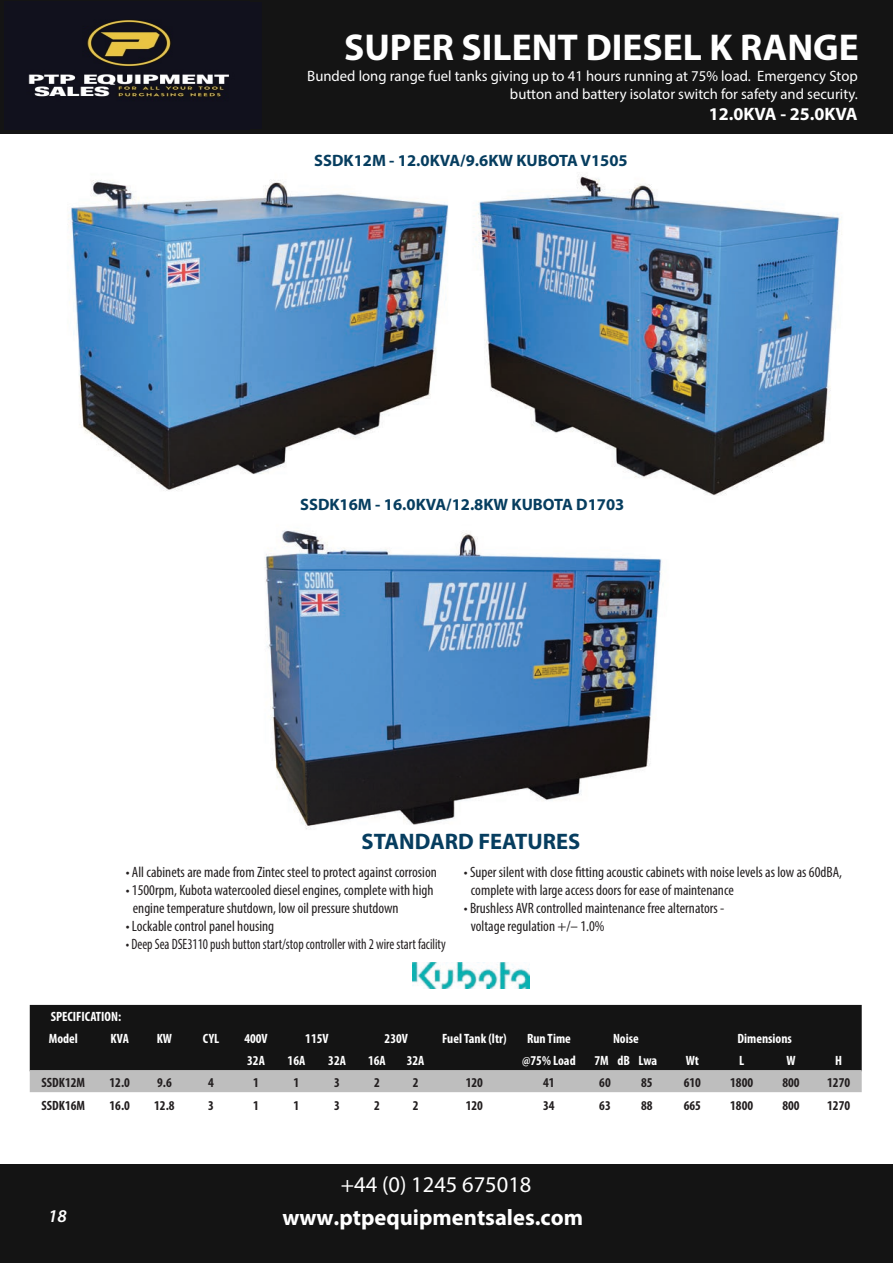
<style>
.page{position:relative;width:893px;height:1263px;background:#fff}
.page>*{position:absolute;margin:0;border:0;box-sizing:border-box;transform-origin:0 0}
.t1{font:700 37.5px "Myriad Pro";color:#fff}
.t2{font:700 22.5px "Myriad Pro";color:#fff}
.t3{font:700 22.5px "Myriad Pro";color:#063d5f}
.t4{font:22.5px "Myriad Pro";color:#fff}
.t5{font:700 18px "Myriad Pro";color:#fff}
.t6{font:italic 600 18px "Myriad Pro";color:#fff}
.t7{font:700 16.5px "Myriad Pro";color:#063d5f}
.t8{font:condensed 15px/18px "Myriad Pro";color:#231f20}
.t9{font:15px/18px "Myriad Pro";color:#fff;text-align:right}
.t10{font:condensed 15px "Myriad Pro";color:#231f20;scale:.9 1}
.t11{font:700 condensed 13.5px/22.2px "Myriad Pro";color:#fff}
.t12{font:700 condensed 13.5px "Myriad Pro";color:#231f20}
</style>
<div class="page">
<img style="left:265px;top:530px;width:397px;height:299px">
<img style="left:68px;top:180px;width:381px;height:311px">
<img style="left:473px;top:176px;width:369px;height:319px">
<div style="left:0;top:0;width:893px;height:133px;background:#141414"></div>
<div style="left:0;top:1164px;width:893px;height:99px;background:#141414"></div>
<div style="left:30px;top:1005px;width:832px;height:65px;background:#141414"></div>
<div style="left:30px;top:1070px;width:832px;height:22px;background:#bebebe"></div>
<img style="left:412px;top:963px;width:118px;height:25px">
<img style="left:28px;top:20px;width:202px;height:81px">
<h1 class="t1" style="left:344px;top:23px;width:516px">SUPER SILENT DIESEL K RANGE</h1>
<p class="t9" style="left:307px;top:67px;width:552px">Bunded long range fuel tanks giving up to 41 hours running at 75% load. Emergency Stop button and battery isolator switch for safety and security.</p>
<p class="t5" style="left:709px;top:103px;width:151px">12.0KVA - 25.0KVA</p>
<p class="t7" style="left:314px;top:149px;width:315px">SSDK12M - 12.0KVA/9.6KW KUBOTA V1505</p>
<p class="t7" style="left:300px;top:494px;width:326px">SSDK16M - 16.0KVA/12.8KW KUBOTA D1703</p>
<h2 class="t3" style="left:362px;top:827px;width:220px">STANDARD FEATURES</h2>
<p class="t8" style="left:126px;top:862px;width:313px">• All cabinets are made from Zintec steel to protect against corrosion</p>
<p class="t8" style="left:133px;top:880px;width:302px;text-indent:-7px">• 1500rpm, Kubota watercooled diesel engines, complete with high engine temperature shutdown, low oil pressure shutdown</p>
<p class="t8" style="left:126px;top:916px;width:150px">• Lockable control panel housing</p>
<p class="t10" style="left:126px;top:934px;width:357px">• Deep Sea DSE3110 push button start/stop controller with 2 wire start facility</p>
<p class="t8" style="left:471px;top:862px;width:373px;text-indent:-7px">• Super silent with close fitting acoustic cabinets with noise levels as low as 60dBA, complete with large access doors for ease of maintenance</p>
<p class="t8" style="left:471px;top:898px;width:255px;text-indent:-7px">• Brushless AVR controlled maintenance free alternators - voltage regulation +/– 1.0%</p>
<p class="t11" style="left:49px;top:1005px;width:74px">SPECIFICATION:<br>Model</p>
<p class="t11" style="left:111px;top:1027px;width:20px">KVA</p>
<p class="t11" style="left:157px;top:1027px;width:17px">KW</p>
<p class="t11" style="left:203px;top:1027px;width:18px">CYL</p>
<p class="t11" style="left:244px;top:1027px;width:25px">400V</p>
<p class="t11" style="left:305px;top:1027px;width:25px">115V</p>
<p class="t11" style="left:385px;top:1027px;width:25px">230V</p>
<p class="t11" style="left:442px;top:1027px;width:66px">Fuel Tank (ltr)</p>
<p class="t11" style="left:527px;top:1027px;width:45px">Run Time</p>
<p class="t11" style="left:613px;top:1027px;width:27px">Noise</p>
<p class="t11" style="left:737px;top:1027px;width:56px">Dimensions</p>
<p class="t11" style="left:247px;top:1049px;width:19px">32A</p>
<p class="t11" style="left:594px;top:1049px;width:64px">7M dB Lwa</p>
<p class="t11" style="left:288px;top:1049px;width:19px">16A</p>
<p class="t11" style="left:328px;top:1049px;width:19px">32A</p>
<p class="t11" style="left:368px;top:1049px;width:19px">16A</p>
<p class="t11" style="left:407px;top:1049px;width:19px">32A</p>
<p class="t11" style="left:522px;top:1049px;width:55px">@75% Load</p>
<p class="t11" style="left:686px;top:1049px;width:15px">Wt</p>
<p class="t11" style="left:739px;top:1049px;width:7px">L</p>
<p class="t11" style="left:786px;top:1049px;width:11px">W</p>
<p class="t11" style="left:835px;top:1049px;width:8px">H</p>
<p class="t12" style="left:42px;top:1074px;width:45px">SSDK12M</p>
<p class="t12" style="left:827px;top:1074px;width:25px">1270</p>
<p class="t12" style="left:110px;top:1074px;width:22px">12.0</p>
<p class="t12" style="left:157px;top:1074px;width:16px">9.6</p>
<p class="t12" style="left:208px;top:1074px;width:7px">4</p>
<p class="t12" style="left:253px;top:1074px;width:7px">1</p>
<p class="t12" style="left:294px;top:1074px;width:7px">1</p>
<p class="t12" style="left:334px;top:1074px;width:7px">3</p>
<p class="t12" style="left:374px;top:1074px;width:7px">2</p>
<p class="t12" style="left:413px;top:1074px;width:7px">2</p>
<p class="t12" style="left:466px;top:1074px;width:19px">120</p>
<p class="t12" style="left:543px;top:1074px;width:13px">41</p>
<p class="t12" style="left:599px;top:1074px;width:13px">60</p>
<p class="t12" style="left:641px;top:1074px;width:13px">85</p>
<p class="t12" style="left:684px;top:1074px;width:19px">610</p>
<p class="t12" style="left:730px;top:1074px;width:25px">1800</p>
<p class="t12" style="left:782px;top:1074px;width:19px">800</p>
<p class="t12" style="left:42px;top:1096px;width:45px">SSDK16M</p>
<p class="t12" style="left:827px;top:1096px;width:25px">1270</p>
<p class="t12" style="left:110px;top:1096px;width:22px">16.0</p>
<p class="t12" style="left:154px;top:1096px;width:22px">12.8</p>
<p class="t12" style="left:208px;top:1096px;width:7px">3</p>
<p class="t12" style="left:253px;top:1096px;width:7px">1</p>
<p class="t12" style="left:294px;top:1096px;width:7px">1</p>
<p class="t12" style="left:334px;top:1096px;width:7px">3</p>
<p class="t12" style="left:374px;top:1096px;width:7px">2</p>
<p class="t12" style="left:413px;top:1096px;width:7px">2</p>
<p class="t12" style="left:466px;top:1096px;width:19px">120</p>
<p class="t12" style="left:543px;top:1096px;width:13px">34</p>
<p class="t12" style="left:599px;top:1096px;width:13px">63</p>
<p class="t12" style="left:641px;top:1096px;width:13px">88</p>
<p class="t12" style="left:684px;top:1096px;width:19px">665</p>
<p class="t12" style="left:730px;top:1096px;width:25px">1800</p>
<p class="t12" style="left:782px;top:1096px;width:19px">800</p>
<p class="t6" style="left:48px;top:1205px;width:20px">18</p>
<h2 class="t4" style="left:341px;top:1171px;width:192px">+44 (0) 1245 675018</h2>
<h2 class="t2" style="left:282px;top:1202px;width:302px">www.ptpequipmentsales.com</h2>
</div>
